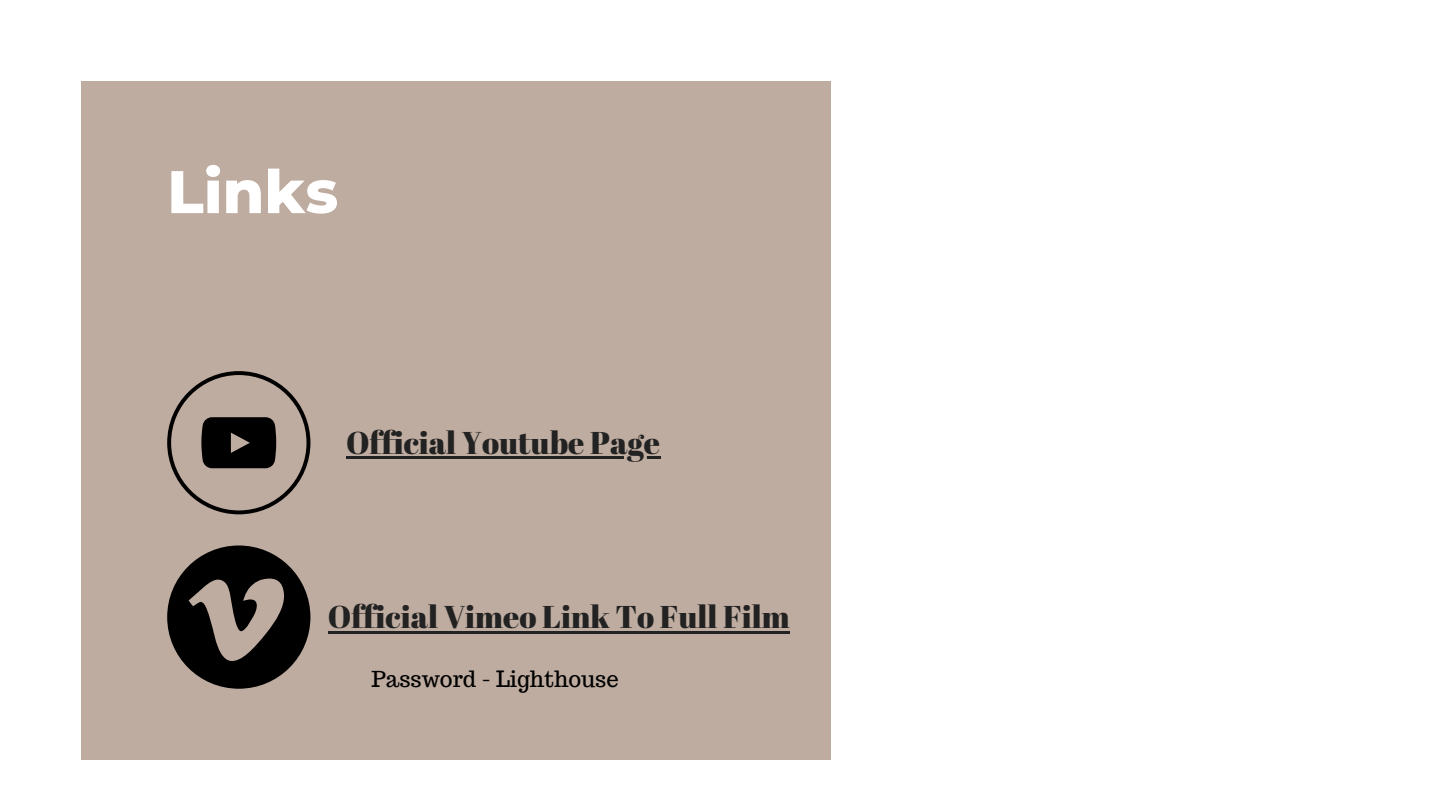
<style>
.page{position:relative;width:1440px;height:810px;background:#fff}
.page>*{position:absolute;margin:0;border:0;box-sizing:border-box;transform-origin:0 0}
.t1{font:800 60px "Montserrat";color:#fff}
.t2{font:31.5px "Abril Fatface";color:#222}
.t3{font:22px "Trocchi";color:#000}
</style>
<div class="page">
<div style="left:81px;top:81px;width:750px;height:679px;background:#bfaca0"></div>
<svg style="left:167px;top:371px;width:143px;height:143px"></svg>
<svg style="left:167px;top:545px;width:143px;height:144px"></svg>
<hr style="left:346px;top:456px;width:314px;height:3px;background:#222">
<hr style="left:328px;top:631px;width:462px;height:3px;background:#222">
<h1 class="t1" style="left:167px;top:155px;width:173px">Links</h1>
<p class="t2" style="left:346px;top:421px;width:316px">Official Youtube Page</p>
<p class="t2" style="left:328px;top:595px;width:463px">Official Vimeo Link To Full Film</p>
<p class="t3" style="left:372px;top:664px;width:249px">Password - Lighthouse</p>
</div>
